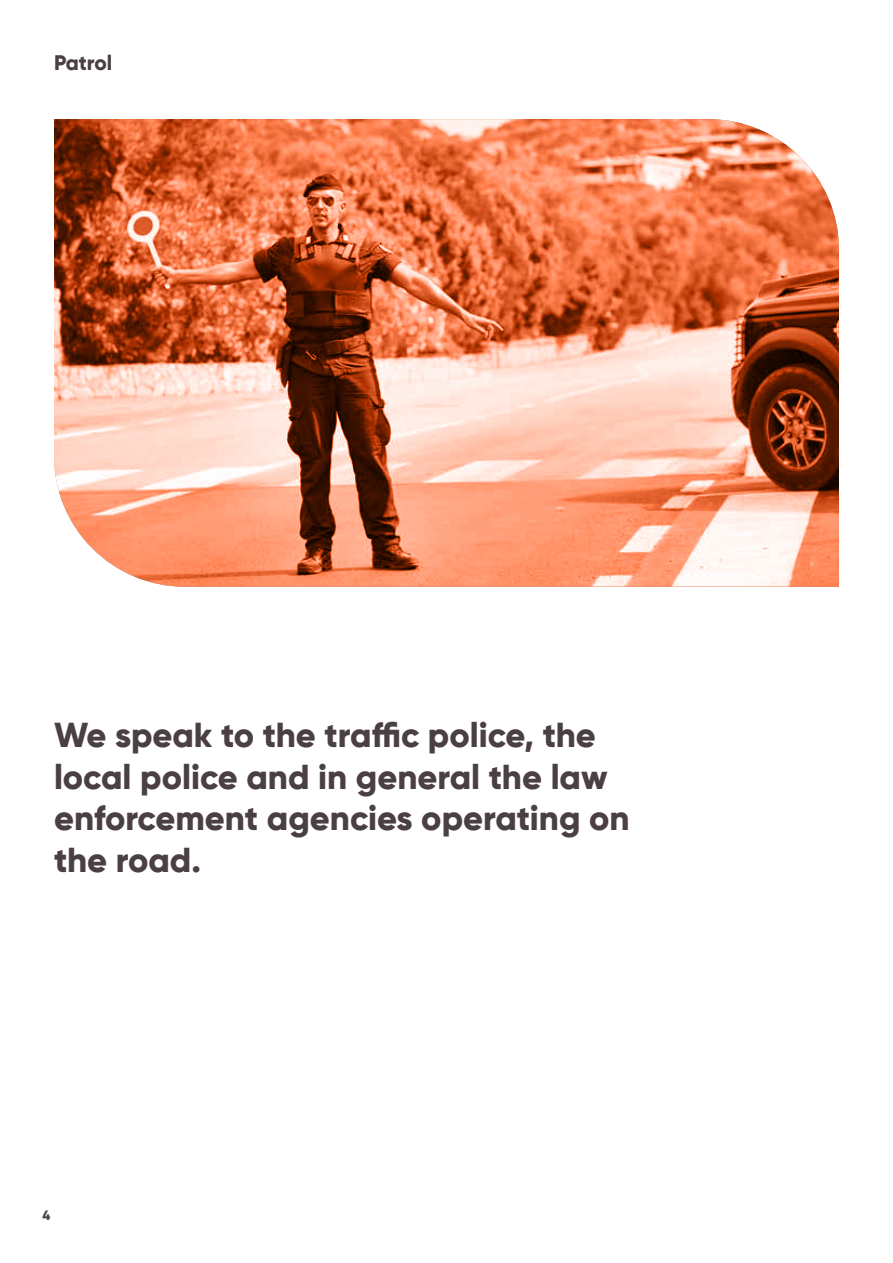
<style>
.page{position:relative;width:893px;height:1263px;background:#fff}
.page>*{position:absolute;margin:0;border:0;box-sizing:border-box;transform-origin:0 0}
.t1{font:800 34.5px/41.4px "Gilroy";color:#4a3f41}
.t2{font:800 21px "Gilroy";color:#4a3f41}
.t3{font:800 13.5px "Gilroy";color:#4a3f41}
</style>
<div class="page">
<img style="left:54px;top:119px;width:785px;height:468px">
<p class="t2" style="left:54px;top:50px;width:60px">Patrol</p>
<p class="t1" style="left:54px;top:714px;width:577px">We speak to the traffic police, the local police and in general the law enforcement agencies operating on the road.</p>
<p class="t3" style="left:43px;top:1207px;width:9px">4</p>
</div>
